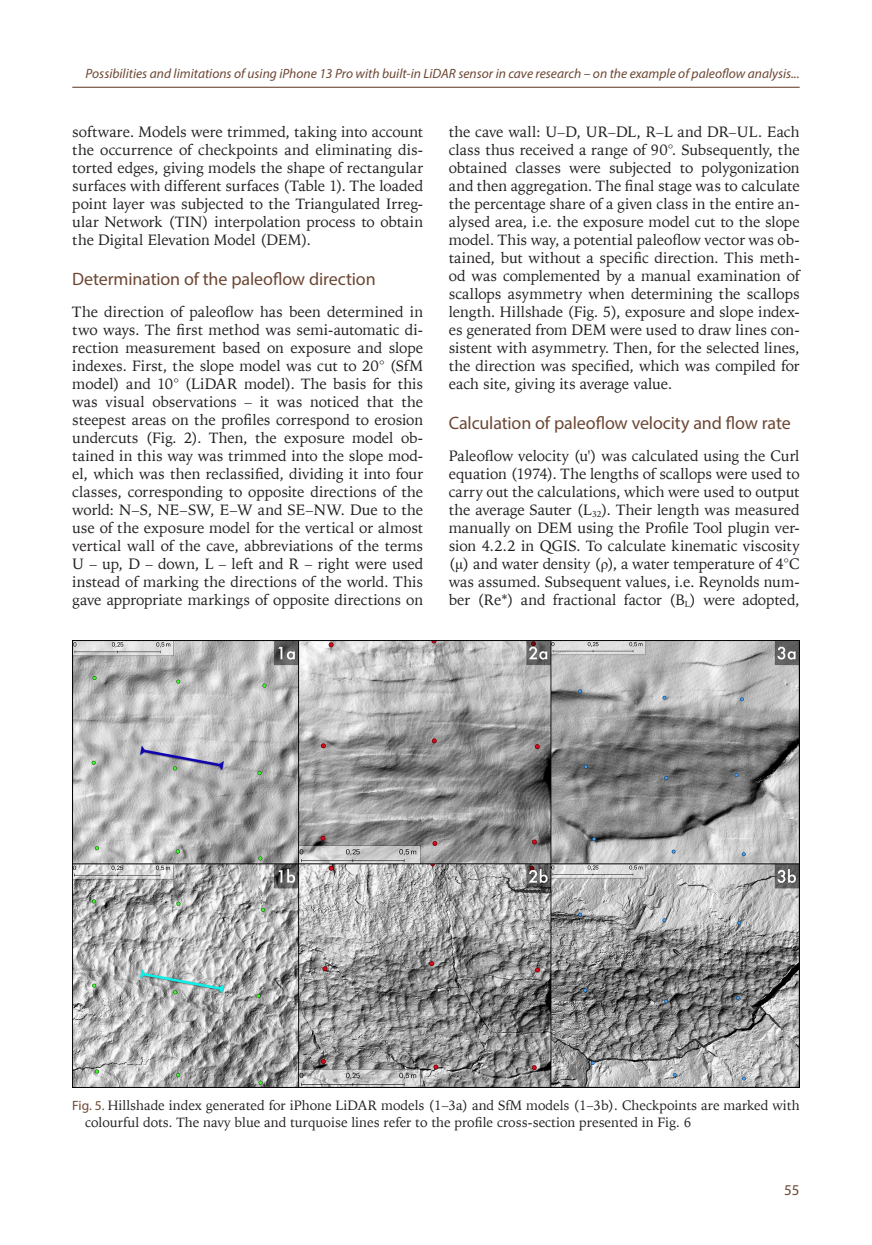
<style>
.page{position:relative;width:872px;height:1245px;background:#fff}
.page>*{position:absolute;margin:0;border:0;box-sizing:border-box;transform-origin:0 0}
.Podtytuł_2{font:18px "Myriad Pro";letter-spacing:-.01em;color:#6d4734}
.Pierwszy{font:15px/18px "Iowan Old St EU";letter-spacing:-.005em;color:#231f20;text-align:justify}
.t1{font:15px "Myriad Pro";color:#6d4734}
.Tytuł_tabeli_ryciny_ENG{font:13.5px/16.2px "Iowan Old St EU";color:#231f20}
.t2{font:italic 13.5px "Myriad Pro";color:#6d4734}
.s1{font-family:"Times New Roman"}
.s2{font-family:"Myriad Pro";color:#6d4734}
</style>
<div class="page">
<hr style="left:72px;top:87px;width:727px;height:1px;background:#6d4734">
<img style="left:72px;top:641px;width:727px;height:446px">
<p class="t2" style="left:86px;top:65px;width:715px">Possibilities and limitations of using iPhone 13 Pro with built-in LiDAR sensor in cave research – on the example of paleoflow analysis...</p>
<p class="Pierwszy" style="left:72px;top:123px;width:352px">software. Models were trimmed, taking into account the occurrence of checkpoints and eliminating dis&shy;torted edges, giving models the shape of rectangular surfaces with different surfaces (Table 1). The loaded point layer was subjected to the Triangulated Irreg&shy;ular Network (TIN) interpolation process to obtain the Digital Elevation Model (DEM).</p>
<p class="Podtytuł_2" style="left:72px;top:268px;width:305px">Determination of the paleoflow direction</p>
<p class="Pierwszy" style="left:72px;top:303px;width:352px">The direction of paleoflow has been determined in two ways. The first method was semi-automatic di&shy;rection measurement based on exposure and slope indexes. First, the slope model was cut to 20° (SfM model) and 10° (LiDAR model). The basis for this was visual observations – it was noticed that the steepest areas on the profiles correspond to erosion undercuts (Fig. 2). Then, the exposure model ob&shy;tained in this way was trimmed into the slope mod&shy;el, which was then reclassified, dividing it into four classes, corresponding to opposite directions of the world: N–S, NE–SW, E–W and SE–NW. Due to the use of the exposure model for the vertical or almost vertical wall of the cave, abbreviations of the terms U – up, D – down, L – left and R – right were used instead of marking the directions of the world. This gave appropriate markings of opposite directions on</p>
<p class="Pierwszy" style="left:449px;top:123px;width:352px">the cave wall: U–D, UR–DL, R–L and DR–UL. Each class thus received a range of 90°. Subsequently, the obtained classes were subjected to polygonization and then aggregation. The final stage was to calculate the percentage share of a given class in the entire an&shy;alysed area, i.e. the exposure model cut to the slope model. This way, a potential paleoflow vector was ob&shy;tained, but without a specific direction. This meth&shy;od was complemented by a manual examination of scallops asymmetry when determining the scallops length. Hillshade (Fig. 5), exposure and slope index&shy;es generated from DEM were used to draw lines con&shy;sistent with asymmetry. Then, for the selected lines, the direction was specified, which was compiled for each site, giving its average value.</p>
<p class="Podtytuł_2" style="left:449px;top:412px;width:343px">Calculation of paleoflow velocity and flow rate</p>
<p class="Pierwszy" style="left:449px;top:447px;width:352px">Paleoflow velocity (u') was calculated using the Curl equation (1974). The lengths of scallops were used to carry out the calculations, which were used to output the average Sauter (L<sub>32</sub>). Their length was measured manually on DEM using the Profile Tool plugin ver&shy;sion 4.2.2 in QGIS. To calculate kinematic viscosity (<span class="s1">μ</span>) and water density (<span class="s1">ρ</span>), a water temperature of 4°C was assumed. Subsequent values, i.e. Reynolds num&shy;ber (Re*) and fractional factor (B<sub>L</sub>) were adopted,</p>
<p class="Tytuł_tabeli_ryciny_ENG" style="left:85px;top:1098px;width:716px;text-indent:-13px"><span class="s2">Fig. 5.</span> Hillshade index generated for iPhone LiDAR models (1–3a) and SfM models (1–3b). Checkpoints are marked with colourful dots. The navy blue and turquoise lines refer to the profile cross-section presented in Fig. 6</p>
<p class="t1" style="left:784px;top:1181px;width:17px">55</p>
</div>
